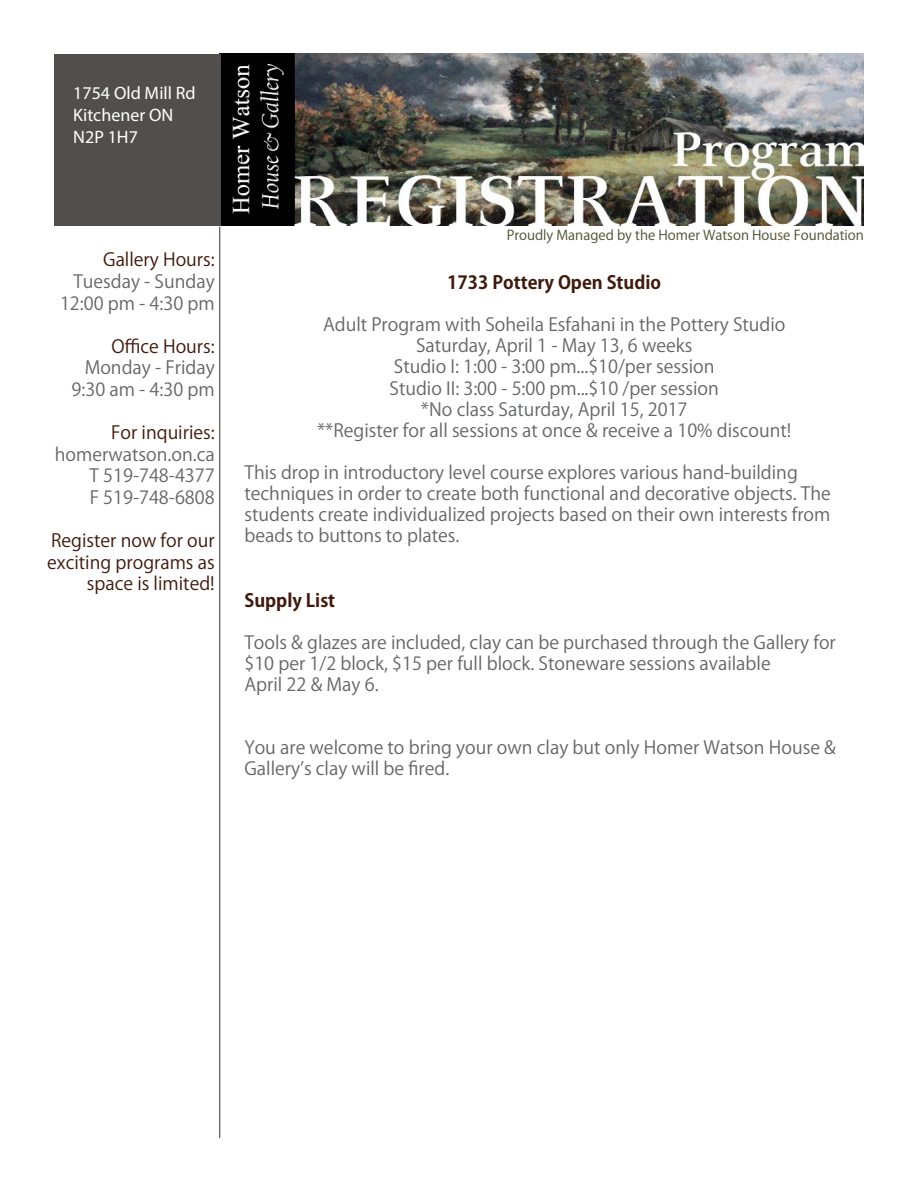
<style>
.page{position:relative;width:918px;height:1188px;background:#fff}
.page>*{position:absolute;margin:0;border:0;box-sizing:border-box;transform-origin:0 0}
.t1{font:18px/21px "Koz Go Pr 6 N";color:#656669}
.t2{font:18px/21.6px "Koz Go Pr 6 N";color:#401a0d;text-align:right}
.t3{font:700 18px "Koz Go Pr 6 N";color:#401a0d}
.t4{font:18px/21.6px "Myriad Pro";color:#fff}
.t5{font:13.5px "Koz Go Pr 6 N";color:#4d4e2f}
</style>
<div class="page">
<hr style="left:219px;top:227px;width:1px;height:911px;background:#3b3330">
<img style="left:220px;top:54px;width:643px;height:171px">
<div style="left:54px;top:54px;width:166px;height:171px;background:#524e4d"></div>
<p class="t4" style="left:73px;top:82px;width:124px">1754 Old Mill Rd<br>Kitchener ON<br>N2P 1H7</p>
<p class="t2" style="left:103px;top:249px;width:113px">Gallery Hours:</p>
<p class="t1" style="left:60px;top:271px;width:156px;line-height:21.6px;text-align:right">Tuesday - Sunday<br>12:00 pm - 4:30 pm</p>
<p class="t2" style="left:111px;top:336px;width:105px">Office Hours:</p>
<p class="t1" style="left:72px;top:357px;width:145px;line-height:21.6px;text-align:right">Monday - Friday<br>9:30 am - 4:30 pm</p>
<p class="t2" style="left:111px;top:422px;width:105px">For inquiries:</p>
<p class="t1" style="left:90px;top:444px;width:127px;line-height:21.6px;text-align:justify;text-indent:-35px">homerwatson.on.ca T 519-748-4377<br>F 519-748-6808</p>
<p class="t2" style="left:47px;top:530px;width:169px">Register now for our exciting programs as space is limited!</p>
<p class="t5" style="left:507px;top:228px;width:359px">Proudly Managed by the Homer Watson House Foundation</p>
<p class="t3" style="left:447px;top:272px;width:215px">1733 Pottery Open Studio</p>
<p class="t1" style="left:317px;top:314px;width:476px;text-align:center">Adult Program with Soheila Esfahani in the Pottery Studio Saturday, April 1 - May 13, 6 weeks<br>Studio I: 1:00 - 3:00 pm...$10/per session<br>Studio II: 3:00 - 5:00 pm...$10 /per session<br>*No class Saturday, April 15, 2017<br>**Register for all sessions at once &amp; receive a 10% discount!</p>
<p class="t1" style="left:244px;top:463px;width:588px">This drop in introductory level course explores various hand-building techniques in order to create both functional and decorative objects. The students create individualized projects based on their own interests from beads to buttons to plates.</p>
<p class="t3" style="left:244px;top:590px;width:92px">Supply List</p>
<p class="t1" style="left:244px;top:632px;width:593px">Tools &amp; glazes are included, clay can be purchased through the Gallery for $10 per 1/2 block, $15 per full block. Stoneware sessions available<br>April 22 &amp; May 6.</p>
<p class="t1" style="left:244px;top:737px;width:593px">You are welcome to bring your own clay but only Homer Watson House &amp;<br>Gallery’s clay will be fired.</p>
</div>
